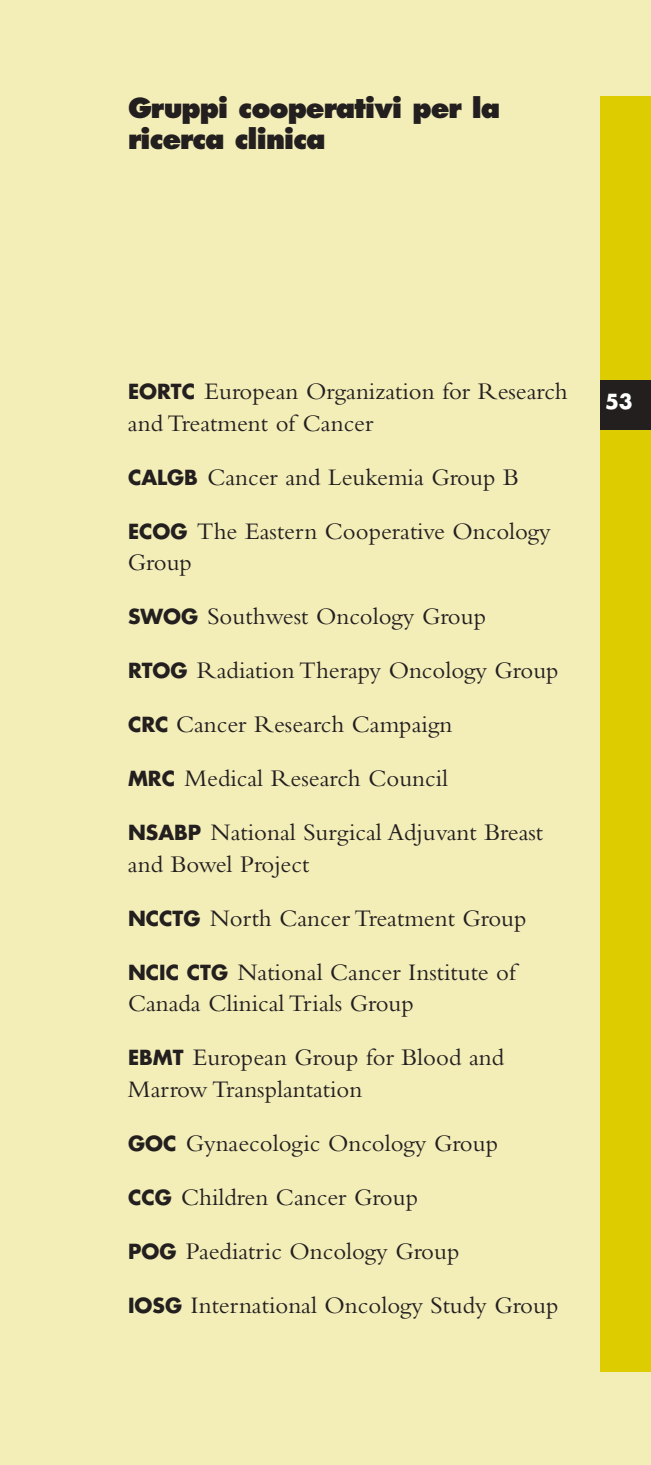
<style>
.page{position:relative;width:651px;height:1465px;background:#fff}
.page>*{position:absolute;margin:0;border:0;box-sizing:border-box;transform-origin:0 0}
.t1{font:800 27px/31.5px "Futura";letter-spacing:-.04em;color:#231f1f}
.t2{font:24.75px/54px "Bembo";color:#231f1f}
.t3{font:700 20.25px "Futura";color:#fff}
.s1{font-family:"Futura";font-weight:700;font-size:20.25px}
</style>
<div class="page">
<div style="left:0;top:0;width:650px;height:1465px;background:#f3edb8"></div>
<div style="left:600px;top:96px;width:50px;height:1275px;background:#dccc00"></div>
<div style="left:600px;top:380px;width:50px;height:49px;background:#231f1f"></div>
<p class="t1" style="left:128px;top:94px;width:373px">Gruppi cooperativi per la ricerca clinica</p>
<p class="t2" style="left:128px;top:378px;width:441px;line-height:31.5px"><span class="s1">EORTC</span> European Organization for Research and Treatment of Cancer</p>
<p class="t2" style="left:128px;top:452px;width:424px"><span class="s1">CALGB</span> Cancer and Leukemia Group B<br><span class="s1">ECOG</span> The Eastern Cooperative Oncology</p>
<p class="t2" style="left:128px;top:538px;width:432px">Group<br><span class="s1">SWOG</span> Southwest Oncology Group<br><span class="s1">RTOG</span> Radiation Therapy Oncology Group<br><span class="s1">CRC</span> Cancer Research Campaign<br><span class="s1">MRC</span> Medical Research Council<br><span class="s1">NSABP</span> National Surgical Adjuvant Breast</p>
<p class="t2" style="left:128px;top:839px;width:400px">and Bowel Project<br><span class="s1">NCCTG</span> North Cancer Treatment Group<br><span class="s1">NCIC CTG</span> National Cancer Institute of</p>
<p class="t2" style="left:128px;top:979px;width:377px">Canada Clinical Trials Group<br><span class="s1">EBMT</span> European Group for Blood and</p>
<p class="t2" style="left:128px;top:1064px;width:431px">Marrow Transplantation<br><span class="s1">GOC</span> Gynaecologic Oncology Group<br><span class="s1">CCG</span> Children Cancer Group<br><span class="s1">POG</span> Paediatric Oncology Group<br><span class="s1">IOSG</span> International Oncology Study Group</p>
<p class="t3" style="left:604px;top:392px;width:29px">53</p>
</div>
